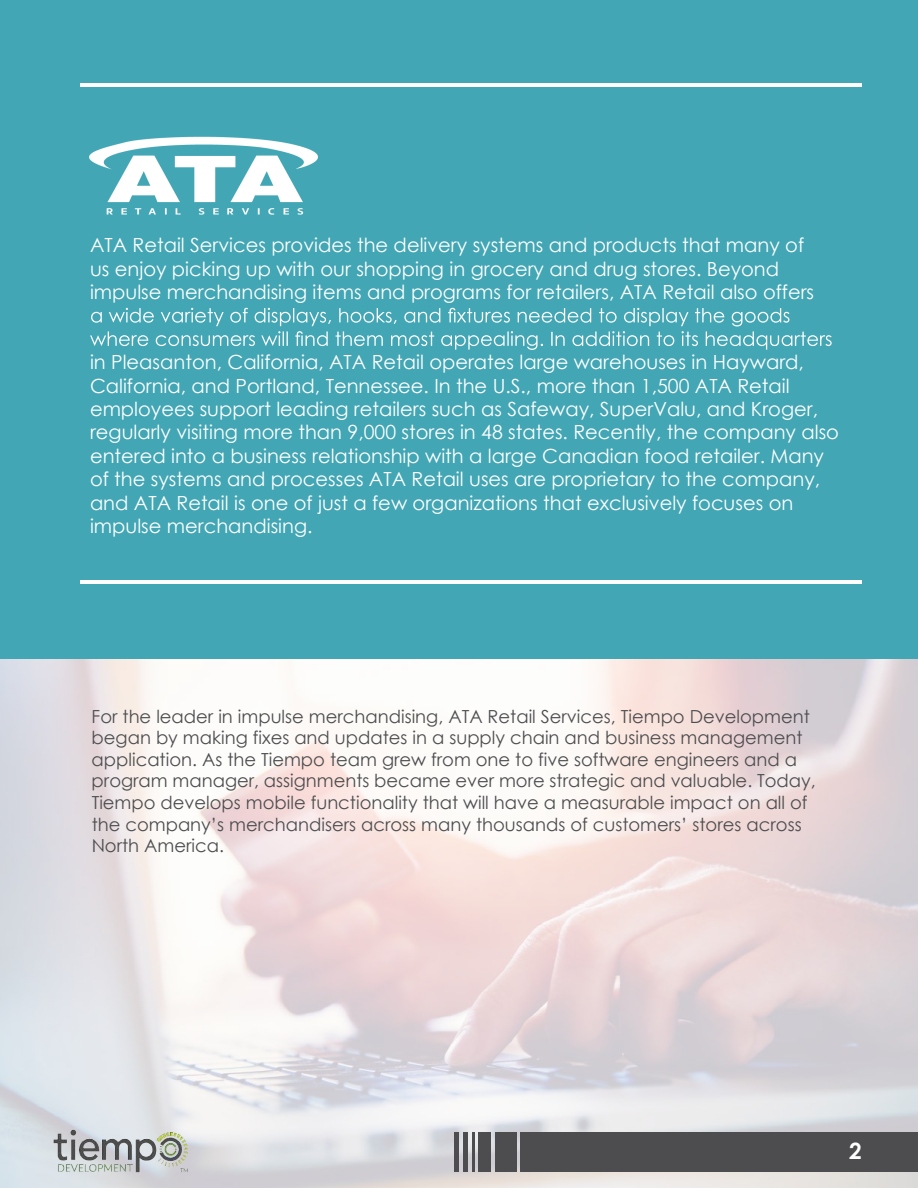
<style>
.page{position:relative;width:918px;height:1188px;background:#fff}
.page>*{position:absolute;margin:0;border:0;box-sizing:border-box;transform-origin:0 0}
.t1{font:700 22.5px "Century Gothic";color:#fff}
.t2{font:19.5px/23.4px "Century Gothic";color:#fff}
.t3{font:18px/21.6px "Century Gothic";color:#4d4d4f}
</style>
<div class="page">
<img style="left:0;top:659px;width:918px;height:529px">
<div style="left:0;top:0;width:918px;height:659px;background:#42a6b5"></div>
<img style="left:90px;top:136px;width:228px;height:79px">
<svg style="left:90px;top:308px;width:742px;height:42px"></svg>
<hr style="left:81px;top:84px;width:781px;height:3px;background:#fff">
<hr style="left:81px;top:580px;width:781px;height:4px;background:#fff">
<div style="left:521px;top:1132px;width:397px;height:39px;background:#4d4d4f"></div>
<div style="left:495px;top:1132px;width:21px;height:39px;background:#4d4d4f"></div>
<div style="left:479px;top:1132px;width:12px;height:39px;background:#4d4d4f"></div>
<hr style="left:472px;top:1132px;width:2px;height:39px;background:#4d4d4f">
<div style="left:463px;top:1132px;width:5px;height:39px;background:#4d4d4f"></div>
<div style="left:454px;top:1132px;width:5px;height:39px;background:#4d4d4f"></div>
<img style="left:50px;top:1127px;width:141px;height:51px">
<p class="t2" style="left:90px;top:233px;width:726px">ATA Retail Services provides the delivery systems and products that many of us enjoy picking up with our shopping in grocery and drug stores. Beyond impulse merchandising items and programs for retailers, ATA Retail also offers</p>
<p class="t2" style="left:90px;top:350px;width:751px">in Pleasanton, California, ATA Retail operates large warehouses in Hayward, California, and Portland, Tennessee. In the U.S., more than 1,500 ATA Retail employees support leading retailers such as Safeway, SuperValu, and Kroger, regularly visiting more than 9,000 stores in 48 states. Recently, the company also entered into a business relationship with a large Canadian food retailer. Many of the systems and processes ATA Retail uses are proprietary to the company, and ATA Retail is one of just a few organizations that exclusively focuses on impulse merchandising.</p>
<p class="t3" style="left:92px;top:705px;width:726px">For the leader in impulse merchandising, ATA Retail Services, Tiempo Development began by making fixes and updates in a supply chain and business management application. As the Tiempo team grew from one to five software engineers and a program manager, assignments became ever more strategic and valuable. Today, Tiempo develops mobile functionality that will have a measurable impact on all of the company’s merchandisers across many thousands of customers’ stores across North America.</p>
<p class="t1" style="left:849px;top:1133px;width:14px">2</p>
</div>
